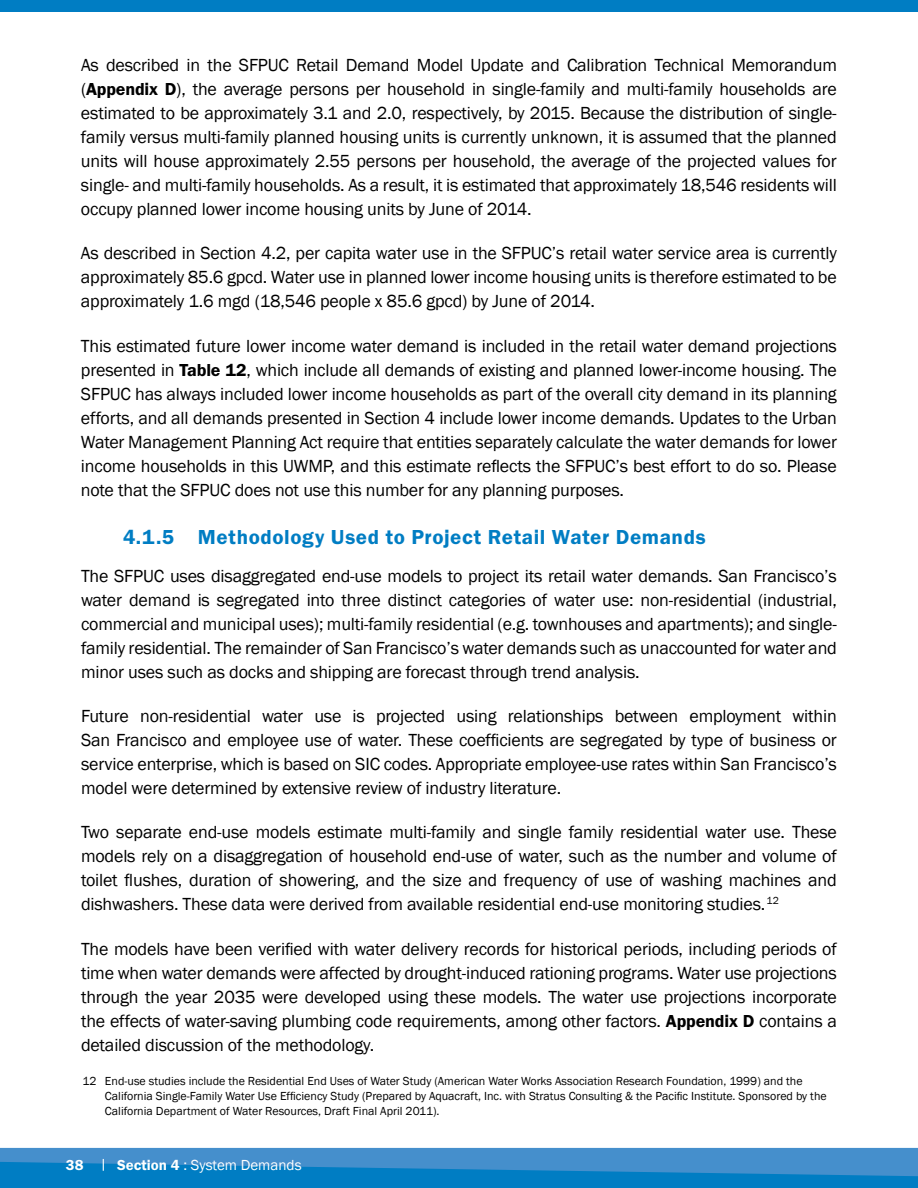
<style>
.page{position:relative;width:918px;height:1188px;background:#fff}
.page>*{position:absolute;margin:0;border:0;box-sizing:border-box;transform-origin:0 0}
.t1{font:600 21px "Franklin Got T";letter-spacing:.03em;color:#007dc3}
.t2{font:18px/24px "Franklin Gothic";letter-spacing:-.01em;color:#000;text-align:justify}
.t3{font:15px "Franklin Gothic";color:#fff}
.t4{font:600 15px "Franklin Got T";color:#fff}
.t5{font:12px/15px "Franklin Gothic";color:#000}
.s1{font-family:"Franklin Got T";font-weight:600}
</style>
<div class="page">
<div style="left:0;top:0;width:918px;height:12px;background:#007dc3"></div>
<svg style="left:0;top:1148px;width:918px;height:40px;background:#2486c7"></svg>
<p class="t2" style="left:81px;top:54px;width:758px">As described in the SFPUC Retail Demand Model Update and Calibration Technical Memorandum (<span class="s1">Appendix D</span>), the average persons per household in single-family and multi-family households are estimated to be approximately 3.1 and 2.0, respectively, by 2015. Because the distribution of single&shy;family versus multi-family planned housing units is currently unknown, it is assumed that the planned units will house approximately 2.55 persons per household, the average of the projected values for single- and multi-family households. As a result, it is estimated that approximately 18,546 residents will occupy planned lower income housing units by June of 2014.</p>
<p class="t2" style="left:81px;top:242px;width:757px">As described in Section 4.2, per capita water use in the SFPUC’s retail water service area is currently approximately 85.6 gpcd. Water use in planned lower income housing units is therefore estimated to be approximately 1.6 mgd (18,546 people x 85.6 gpcd) by June of 2014.</p>
<p class="t2" style="left:81px;top:334px;width:757px">This estimated future lower income water demand is included in the retail water demand projections presented in <span class="s1">Table 12</span>, which include all demands of existing and planned lower-income housing. The SFPUC has always included lower income households as part of the overall city demand in its planning efforts, and all demands presented in Section 4 include lower income demands. Updates to the Urban Water Management Planning Act require that entities separately calculate the water demands for lower income households in this UWMP, and this estimate reflects the SFPUC’s best effort to do so. Please note that the SFPUC does not use this number for any planning purposes.</p>
<p class="t1" style="left:123px;top:526px;width:584px">4.1.5 Methodology Used to Project Retail Water Demands</p>
<p class="t2" style="left:81px;top:564px;width:757px">The SFPUC uses disaggregated end-use models to project its retail water demands. San Francisco’s water demand is segregated into three distinct categories of water use: non-residential (industrial, commercial and municipal uses); multi-family residential (e.g. townhouses and apartments); and single&shy;family residential. The remainder of San Francisco’s water demands such as unaccounted for water and minor uses such as docks and shipping are forecast through trend analysis.</p>
<p class="t2" style="left:81px;top:704px;width:758px">Future non-residential water use is projected using relationships between employment within San Francisco and employee use of water. These coefficients are segregated by type of business or service enterprise, which is based on SIC codes. Appropriate employee-use rates within San Francisco’s model were determined by extensive review of industry literature.</p>
<p class="t2" style="left:81px;top:821px;width:757px">Two separate end-use models estimate multi-family and single family residential water use. These models rely on a disaggregation of household end-use of water, such as the number and volume of toilet flushes, duration of showering, and the size and frequency of use of washing machines and dishwashers. These data were derived from available residential end-use monitoring studies.<sup>12</sup></p>
<p class="t2" style="left:81px;top:937px;width:757px">The models have been verified with water delivery records for historical periods, including periods of time when water demands were affected by drought-induced rationing programs. Water use projections through the year 2035 were developed using these models. The water use projections incorporate the effects of water-saving plumbing code requirements, among other factors. <span class="s1">Appendix D</span> contains a detailed discussion of the methodology.</p>
<p class="t5" style="left:105px;top:1074px;width:723px;text-indent:-22px">12 End-use studies include the Residential End Uses of Water Study (American Water Works Association Research Foundation, 1999) and the<br>California Single-Family Water Use Efficiency Study (Prepared by Aquacraft, Inc. with Stratus Consulting &amp; the Pacific Institute. Sponsored by the<br>California Department of Water Resources, Draft Final April 2011).</p>
<p class="t4" style="left:66px;top:1157px;width:19px">38</p>
<p class="t3" style="left:117px;top:1156px;width:186px"><span class="s1">Section 4</span> : System Demands</p>
</div>
